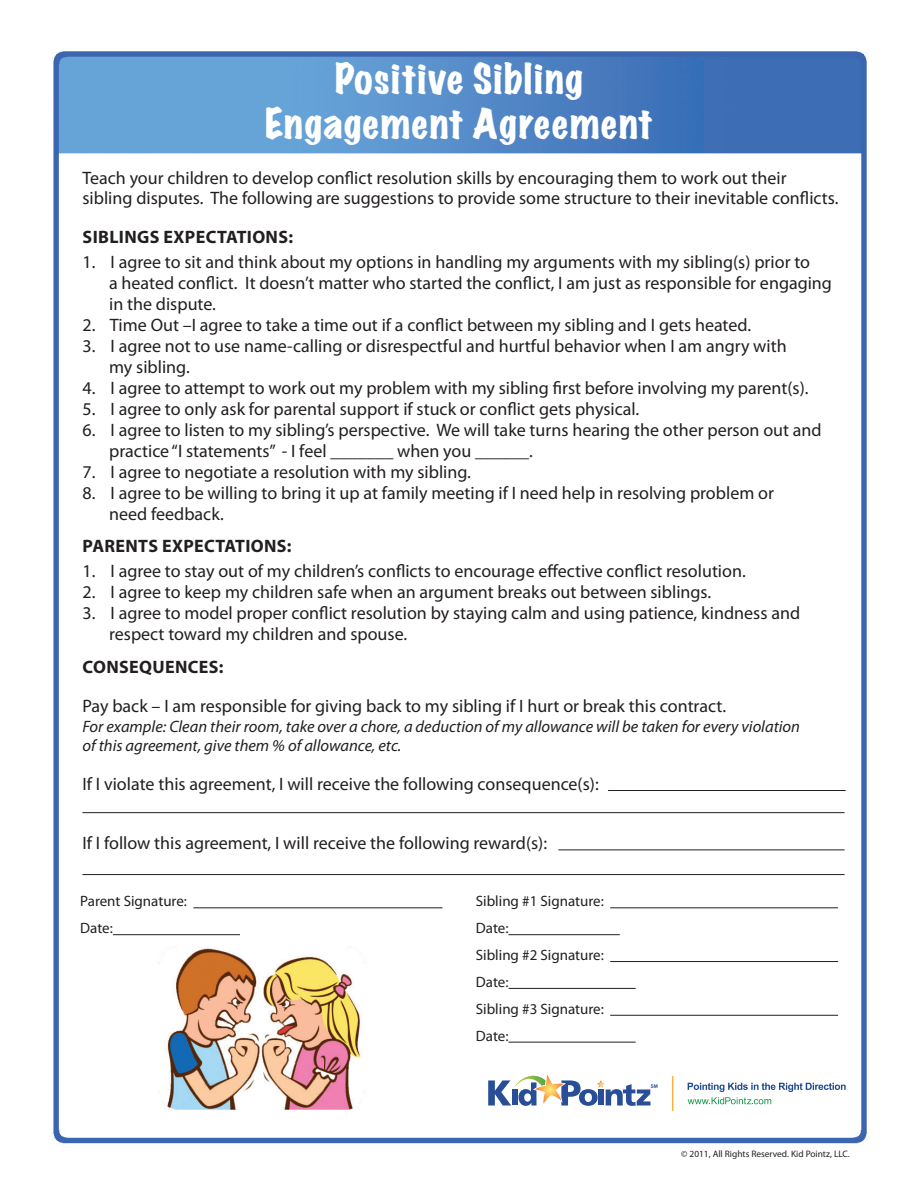
<style>
.page{position:relative;width:918px;height:1188px;background:#fff}
.page>*{position:absolute;margin:0;border:0;box-sizing:border-box;transform-origin:0 0}
.t1{font:expanded 37.5px "Marker Felt";letter-spacing:.035em;color:#fff}
.t2{font:18px "Myriad Pro";color:#231f20}
.t3{font:700 18px "Myriad Pro";letter-spacing:.02em;color:#231f20}
.t4{font:italic 16.5px "Myriad Pro";color:#231f20}
.t5{font:15px "Myriad Pro";color:#231f20}
.t6{font:9.3px "Myriad Pro";color:#231f20}
</style>
<div class="page">
<img style="left:53px;top:51px;width:814px;height:1093px">
<hr style="left:608px;top:790px;width:238px;height:1px;background:#231f20">
<hr style="left:82px;top:874px;width:763px;height:1px;background:#231f20">
<hr style="left:82px;top:812px;width:763px;height:1px;background:#231f20">
<hr style="left:672px;top:1076px;width:1px;height:35px;background:#fbb03f">
<svg style="left:688px;top:1083px;width:158px;height:21px"></svg>
<svg style="left:488px;top:1066px;width:169px;height:40px"></svg>
<hr style="left:193px;top:907px;width:249px;height:1px;background:#231f20">
<hr style="left:113px;top:934px;width:127px;height:1px;background:#231f20">
<hr style="left:558px;top:850px;width:287px;height:1px;background:#231f20">
<hr style="left:610px;top:907px;width:228px;height:1px;background:#231f20">
<hr style="left:509px;top:934px;width:111px;height:1px;background:#231f20">
<hr style="left:610px;top:961px;width:228px;height:1px;background:#231f20">
<hr style="left:509px;top:988px;width:127px;height:1px;background:#231f20">
<hr style="left:610px;top:1015px;width:228px;height:1px;background:#231f20">
<hr style="left:509px;top:1042px;width:127px;height:1px;background:#231f20">
<p class="t1" style="left:335px;top:51px;width:249px">Positive Sibling</p>
<p class="t1" style="left:265px;top:96px;width:389px">Engagement Agreement</p>
<p class="t2" style="left:82px;top:167px;width:706px">Teach your children to develop conflict resolution skills by encouraging them to work out their</p>
<p class="t2" style="left:82px;top:187px;width:758px">sibling disputes. The following are suggestions to provide some structure to their inevitable conflicts.</p>
<p class="t3" style="left:83px;top:225px;width:212px">SIBLINGS EXPECTATIONS:</p>
<p class="t2" style="left:82px;top:251px;width:729px">1. I agree to sit and think about my options in handling my arguments with my sibling(s) prior to</p>
<p class="t2" style="left:109px;top:272px;width:724px">a heated conflict. It doesn’t matter who started the conflict, I am just as responsible for engaging</p>
<p class="t2" style="left:109px;top:293px;width:108px">in the dispute.</p>
<p class="t2" style="left:82px;top:314px;width:670px">2. Time Out –I agree to take a time out if a conflict between my sibling and I gets heated.</p>
<p class="t2" style="left:82px;top:335px;width:706px">3. I agree not to use name-calling or disrespectful and hurtful behavior when I am angry with</p>
<p class="t2" style="left:109px;top:356px;width:82px">my sibling.</p>
<p class="t2" style="left:82px;top:377px;width:728px">4. I agree to attempt to work out my problem with my sibling first before involving my parent(s).</p>
<p class="t2" style="left:82px;top:398px;width:558px">5. I agree to only ask for parental support if stuck or conflict gets physical.</p>
<p class="t2" style="left:82px;top:419px;width:741px">6. I agree to listen to my sibling’s perspective. We will take turns hearing the other person out and</p>
<p class="t2" style="left:109px;top:440px;width:425px">practice “I statements” - I feel _______ when you ______.</p>
<p class="t2" style="left:82px;top:461px;width:390px">7. I agree to negotiate a resolution with my sibling.</p>
<p class="t2" style="left:82px;top:482px;width:693px">8. I agree to be willing to bring it up at family meeting if I need help in resolving problem or</p>
<p class="t2" style="left:109px;top:503px;width:116px">need feedback.</p>
<p class="t3" style="left:83px;top:534px;width:210px">PARENTS EXPECTATIONS:</p>
<p class="t2" style="left:82px;top:560px;width:665px">1. I agree to stay out of my children’s conflicts to encourage effective conflict resolution.</p>
<p class="t2" style="left:82px;top:581px;width:630px">2. I agree to keep my children safe when an argument breaks out between siblings.</p>
<p class="t2" style="left:82px;top:602px;width:719px">3. I agree to model proper conflict resolution by staying calm and using patience, kindness and</p>
<p class="t2" style="left:109px;top:623px;width:300px">respect toward my children and spouse.</p>
<p class="t3" style="left:83px;top:655px;width:142px">CONSEQUENCES:</p>
<p class="t2" style="left:82px;top:695px;width:645px">Pay back – I am responsible for giving back to my sibling if I hurt or break this contract.</p>
<p class="t4" style="left:82px;top:716px;width:719px">For example: Clean their room, take over a chore, a deduction of my allowance will be taken for every violation</p>
<p class="t4" style="left:82px;top:735px;width:320px">of this agreement, give them % of allowance, etc.</p>
<p class="t2" style="left:82px;top:773px;width:518px">If I violate this agreement, I will receive the following consequence(s):</p>
<p class="t2" style="left:82px;top:832px;width:466px">If I follow this agreement, I will receive the following reward(s):</p>
<p class="t5" style="left:80px;top:892px;width:108px">Parent Signature:</p>
<p class="t5" style="left:80px;top:919px;width:34px">Date:</p>
<p class="t5" style="left:476px;top:892px;width:130px">Sibling #1 Signature:</p>
<p class="t5" style="left:476px;top:919px;width:34px">Date:</p>
<p class="t5" style="left:476px;top:946px;width:130px">Sibling #2 Signature:</p>
<p class="t5" style="left:476px;top:973px;width:34px">Date:</p>
<p class="t5" style="left:476px;top:999px;width:130px">Sibling #3 Signature:</p>
<p class="t5" style="left:476px;top:1026px;width:34px">Date:</p>
<p class="t6" style="left:681px;top:1148px;width:170px">© 2011, All Rights Reserved. Kid Pointz, LLC.</p>
</div>
